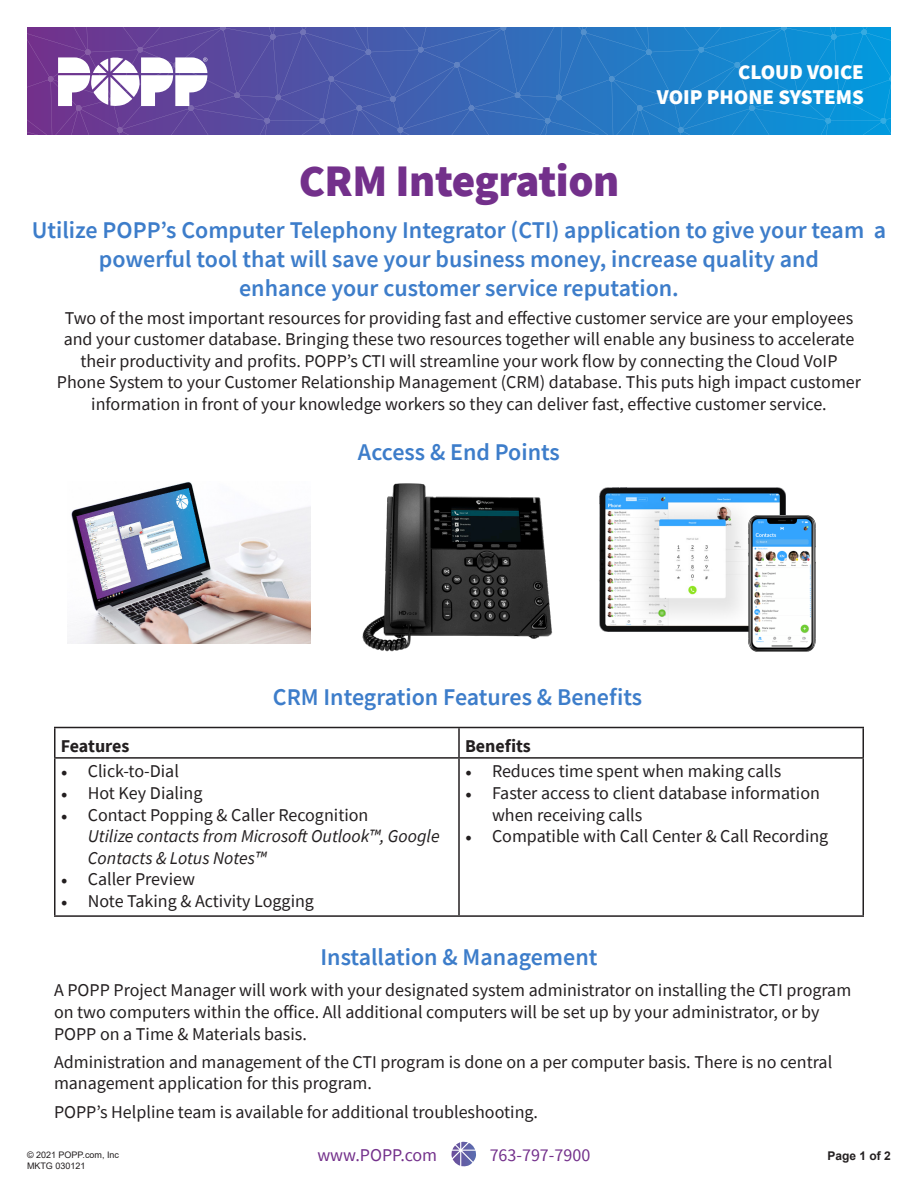
<style>
.page{position:relative;width:918px;height:1188px;background:#fff}
.page>*{position:absolute;margin:0;border:0;box-sizing:border-box;transform-origin:0 0}
.Page_headline{font:900 45px "Source Sans Pro";letter-spacing:-.01em;color:#73308b}
.t1{font:600 24px/28.8px "Source Sans Pro";color:#3d7dca;text-align:center}
.t2{font:900 21px/25.2px "Source Sans Pro";color:#fff;text-align:right}
.t3{font:18px/21.6px "Source Sans Pro";color:#231f20}
.t4{font:italic 18px/21.6px "Source Sans Pro";color:#231f20}
.t5{font:18px "Source Sans Pro";color:#73308b}
.t6{font:700 18px "Source Sans Pro";letter-spacing:-.005em;color:#231f20}
.t7{font:700 12px "Arial";color:#231f20}
.t8{font:9px "Arial";color:#231f20}
.s1{font-family:"Minion Pro"}
.s2{font-family:"Minion Pro";font-style:normal}
.s3{font-style:normal}
</style>
<div class="page">
<svg style="left:27px;top:27px;width:864px;height:108px;background:#4370ba"></svg>
<hr style="left:54px;top:727px;width:405px;height:1px;background:#231f20">
<hr style="left:54px;top:728px;width:2px;height:29px;background:#231f20">
<hr style="left:459px;top:727px;width:405px;height:1px;background:#231f20">
<hr style="left:458px;top:728px;width:2px;height:29px;background:#231f20">
<hr style="left:862px;top:728px;width:2px;height:29px;background:#231f20">
<hr style="left:54px;top:757px;width:405px;height:2px;background:#231f20">
<hr style="left:54px;top:759px;width:2px;height:156px;background:#231f20">
<hr style="left:459px;top:757px;width:405px;height:2px;background:#231f20">
<hr style="left:458px;top:759px;width:2px;height:156px;background:#231f20">
<hr style="left:862px;top:759px;width:2px;height:156px;background:#231f20">
<hr style="left:54px;top:915px;width:405px;height:2px;background:#231f20">
<hr style="left:459px;top:915px;width:405px;height:2px;background:#231f20">
<img style="left:68px;top:482px;width:242px;height:162px">
<svg style="left:451px;top:1142px;width:25px;height:25px"></svg>
<img style="left:599px;top:488px;width:186px;height:143px">
<img style="left:748px;top:516px;width:68px;height:136px">
<img style="left:362px;top:483px;width:191px;height:169px">
<p class="t2" style="left:657px;top:59px;width:209px">CLOUD VOICE<br>VOIP PHONE SYSTEMS</p>
<p class="Page_headline" style="left:299px;top:150px;width:322px">CRM Integration</p>
<p class="t1" style="left:32px;top:216px;width:856px">Utilize POPP’s Computer Telephony Integrator (CTI) application to give your team a powerful tool that will save your business money, increase quality and</p>
<p class="t1" style="left:239px;top:273px;width:441px">enhance your customer service reputation.</p>
<p class="t3" style="left:57px;top:307px;width:806px;text-align:center">Two of the most important resources for providing fast and effective customer service are your employees and your customer database. Bringing these two resources together will enable any business to accelerate their productivity and profits. POPP’s CTI will streamline your work flow by connecting the Cloud VoIP Phone System to your Customer Relationship Management (CRM) database. This puts high impact customer information in front of your knowledge workers so they can deliver fast, effective customer service.</p>
<p class="t1" style="left:358px;top:438px;width:204px">Access &amp; End Points</p>
<p class="t1" style="left:273px;top:683px;width:371px">CRM Integration Features &amp; Benefits</p>
<p class="t6" style="left:61px;top:734px;width:70px">Features</p>
<p class="t6" style="left:465px;top:734px;width:67px">Benefits</p>
<p class="t3" style="left:61px;top:761px;width:120px"><span class="s1">•</span> Click-to-Dial</p>
<p class="t3" style="left:61px;top:782px;width:143px"><span class="s1">•</span> Hot Key Dialing</p>
<p class="t4" style="left:88px;top:804px;width:353px;text-indent:-27px"><span class="s2">•</span> <span class="s3">Contact Popping &amp; Caller Recognition<br></span>Utilize contacts from Microsoft Outlook™, Google<br>Contacts &amp; Lotus Notes™</p>
<p class="t3" style="left:61px;top:869px;width:136px"><span class="s1">•</span> Caller Preview</p>
<p class="t3" style="left:61px;top:890px;width:255px"><span class="s1">•</span> Note Taking &amp; Activity Logging</p>
<p class="t3" style="left:465px;top:761px;width:318px"><span class="s1">•</span> Reduces time spent when making calls</p>
<p class="t3" style="left:492px;top:782px;width:329px;text-indent:-27px"><span class="s1">•</span> Faster access to client database information when receiving calls</p>
<p class="t3" style="left:465px;top:825px;width:365px"><span class="s1">•</span> Compatible with Call Center &amp; Call Recording</p>
<p class="t1" style="left:321px;top:942px;width:278px">Installation &amp; Management</p>
<p class="t3" style="left:54px;top:979px;width:799px">A POPP Project Manager will work with your designated system administrator on installing the CTI program on two computers within the office. All additional computers will be set up by your administrator, or by<br>POPP on a Time &amp; Materials basis.</p>
<p class="t3" style="left:54px;top:1051px;width:780px">Administration and management of the CTI program is done on a per computer basis. There is no central management application for this program.</p>
<p class="t3" style="left:54px;top:1101px;width:486px">POPP’s Helpline team is available for additional troubleshooting.</p>
<p class="t8" style="left:27px;top:1149px;width:94px">© 2021 POPP.com, Inc</p>
<p class="t5" style="left:317px;top:1143px;width:121px">www.POPP.com</p>
<p class="t5" style="left:490px;top:1143px;width:102px">763-797-7900</p>
<p class="t7" style="left:828px;top:1148px;width:65px">Page 1 of 2</p>
<p class="t8" style="left:27px;top:1160px;width:60px">MKTG 030121</p>
</div>
